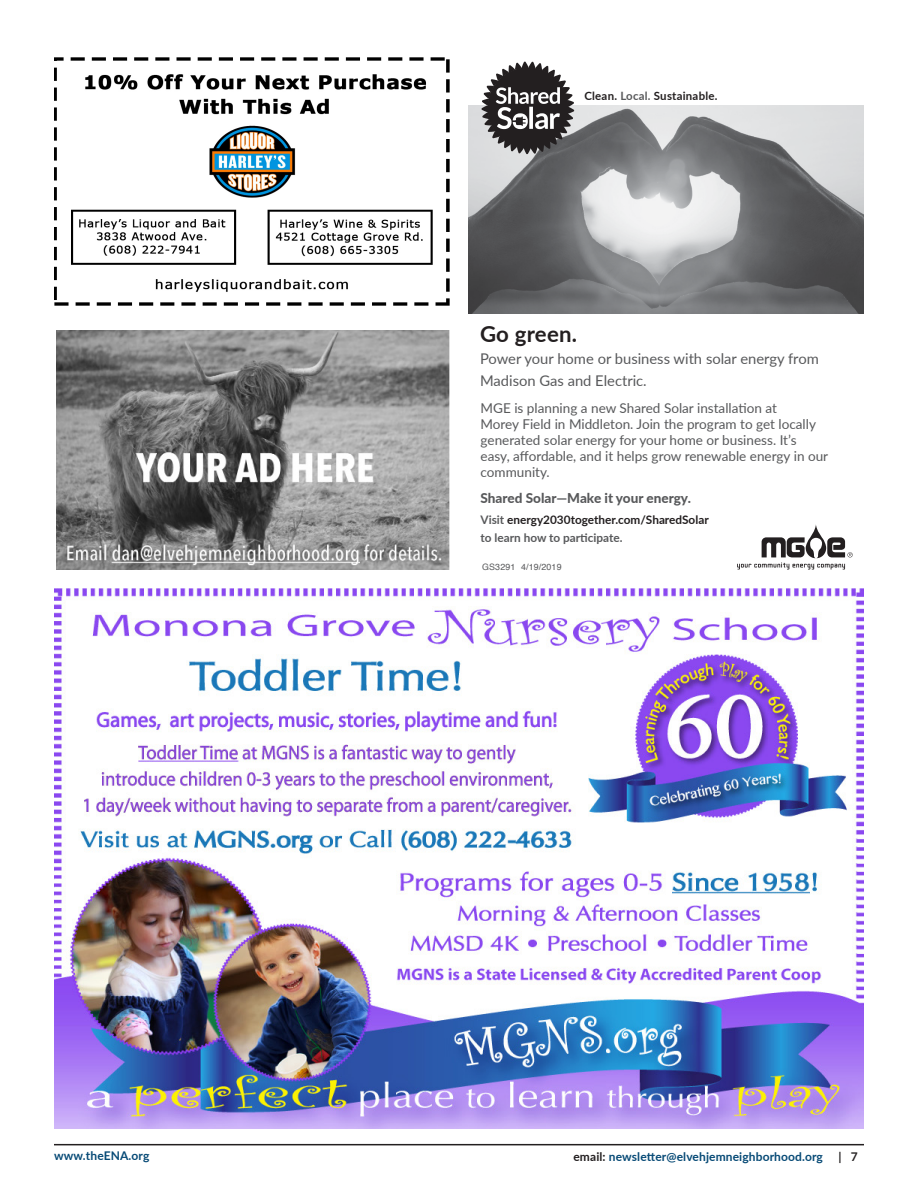
<style>
.page{position:relative;width:918px;height:1188px;background:#fff}
.page>*{position:absolute;margin:0;border:0;box-sizing:border-box;transform-origin:0 0}
.t1{font:700 22.2px "Lato";letter-spacing:.01em;color:#231f20}
.t2{font:14.7px/22.2px "Lato";color:#58595b}
.t3{font:13.5px/16px "Lato";color:#58595b}
.t4{font:800 13.5px "Lato";color:#58595b}
.t5{font:700 12px "Lato";letter-spacing:.01em;color:#074a76}
.t6{font:700 12px "Lato";color:#231f20}
.t7{font:700 11.85px/17.4px "Lato";color:#231f20}
.t8{font:700 11.4px "Lato";letter-spacing:.02em;color:#231f20}
.t9{font:8.85px "Helvetica";letter-spacing:.015em;color:#58595b}
.s1{color:#58595b}
.s2{color:#231f20}
</style>
<div class="page">
<hr style="left:54px;top:1144px;width:810px;height:1px;background:#231f20">
<img style="left:54px;top:57px;width:396px;height:249px">
<img style="left:56px;top:330px;width:393px;height:240px">
<img style="left:468px;top:106px;width:396px;height:208px">
<svg style="left:737px;top:524px;width:116px;height:45px"></svg>
<svg style="left:481px;top:61px;width:93px;height:93px"></svg>
<img style="left:54px;top:588px;width:810px;height:540px">
<p class="t8" style="left:584px;top:88px;width:135px">Clean. <span class="s1">Local.</span> Sustainable.</p>
<p class="t1" style="left:480px;top:318px;width:98px">Go green.</p>
<p class="t2" style="left:480px;top:347px;width:340px">Power your home or business with solar energy from<br>Madison Gas and Electric.</p>
<p class="t3" style="left:481px;top:399px;width:349px">MGE is planning a new Shared Solar installation at<br>Morey Field in Middleton. Join the program to get locally generated solar energy for your home or business. It’s easy, affordable, and it helps grow renewable energy in our community.</p>
<p class="t4" style="left:481px;top:488px;width:212px">Shared Solar—Make it your energy.</p>
<p class="t7" style="left:481px;top:511px;width:230px"><span class="s1">Visit</span> energy2030together.com/SharedSolar <span class="s1">to learn how to participate.</span></p>
<p class="t9" style="left:482px;top:560px;width:81px">GS3291 4/19/2019</p>
<p class="t5" style="left:54px;top:1147px;width:97px">www.theENA.org</p>
<p class="t5" style="left:573px;top:1147px;width:251px"><span class="s2">email:</span> newsletter@elvehjemneighborhood.org</p>
<p class="t6" style="left:838px;top:1147px;width:21px">| 7</p>
</div>
